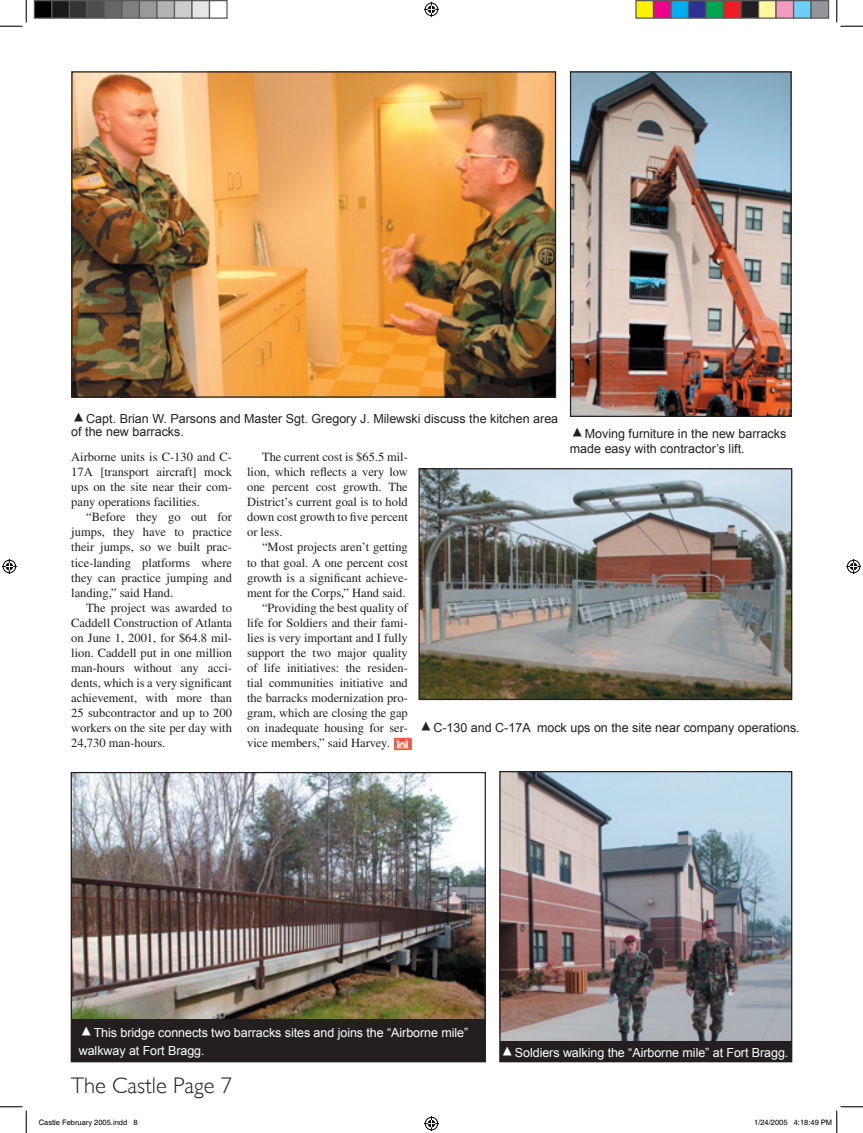
<style>
.page{position:relative;width:863px;height:1133px;background:#fff}
.page>*{position:absolute;margin:0;border:0;box-sizing:border-box;transform-origin:0 0}
.t1{font:300 22.5px "Gill Sans";color:#231f20}
.t2{font:12.5px/15px "Times";color:#231f20;text-align:justify}
.t3{font:12.5px/12.5px "Arial";color:#231f20}
.t4{font:12.5px/17.5px "Arial";letter-spacing:-.005em;color:#fff}
.t5{font:7.5px "Helvetica";color:#000}
</style>
<div class="page">
<img style="left:73px;top:73px;width:481px;height:322px">
<div style="left:71px;top:71px;width:485px;height:326px;border:1px solid #231f20"></div>
<img style="left:572px;top:73px;width:217px;height:342px">
<div style="left:570px;top:71px;width:221px;height:346px;border:1px solid #231f20"></div>
<img style="left:420px;top:470px;width:370px;height:228px">
<div style="left:418px;top:468px;width:374px;height:232px;border:1px solid #231f20"></div>
<img style="left:73px;top:774px;width:411px;height:245px">
<img style="left:501px;top:773px;width:289px;height:268px">
<div style="left:499px;top:771px;width:293px;height:291px;border:1px solid #231f20"></div>
<img style="left:394px;top:737px;width:18px;height:13px">
<div style="left:71px;top:1019px;width:414px;height:42px;background:#231f20"></div>
<div style="left:500px;top:1041px;width:291px;height:20px;background:#231f20"></div>
<svg style="left:0;top:0;width:27px;height:27px"></svg>
<svg style="left:0;top:1106px;width:27px;height:26px"></svg>
<svg style="left:836px;top:0;width:26px;height:27px"></svg>
<svg style="left:424px;top:2px;width:15px;height:15px"></svg>
<svg style="left:424px;top:1116px;width:15px;height:15px"></svg>
<svg style="left:2px;top:559px;width:15px;height:15px"></svg>
<svg style="left:846px;top:559px;width:15px;height:15px"></svg>
<div style="left:34px;top:1px;width:18px;height:17px;background:#000"></div>
<div style="left:34px;top:0;width:18px;height:19px;border:1px solid #595959"></div>
<div style="left:52px;top:1px;width:17px;height:17px;background:#1a1a1a"></div>
<div style="left:51px;top:0;width:19px;height:19px;border:1px solid #595959"></div>
<div style="left:69px;top:1px;width:18px;height:17px;background:#333"></div>
<div style="left:69px;top:0;width:19px;height:19px;border:1px solid #595959"></div>
<div style="left:87px;top:1px;width:17px;height:17px;background:#4d4d4d"></div>
<div style="left:86px;top:0;width:19px;height:19px;border:1px solid #595959"></div>
<div style="left:104px;top:1px;width:18px;height:17px;background:#666"></div>
<div style="left:104px;top:0;width:18px;height:19px;border:1px solid #595959"></div>
<div style="left:122px;top:1px;width:17px;height:17px;background:#808080"></div>
<div style="left:121px;top:0;width:19px;height:19px;border:1px solid #595959"></div>
<div style="left:139px;top:1px;width:18px;height:17px;background:#999"></div>
<div style="left:139px;top:0;width:19px;height:19px;border:1px solid #595959"></div>
<div style="left:157px;top:1px;width:17px;height:17px;background:#b3b3b3"></div>
<div style="left:156px;top:0;width:19px;height:19px;border:1px solid #595959"></div>
<div style="left:174px;top:1px;width:18px;height:17px;background:#ccc"></div>
<div style="left:174px;top:0;width:18px;height:19px;border:1px solid #595959"></div>
<div style="left:192px;top:1px;width:17px;height:17px;background:#e5e5e5"></div>
<div style="left:191px;top:0;width:19px;height:19px;border:1px solid #595959"></div>
<div style="left:209px;top:0;width:19px;height:19px;border:1px solid #595959"></div>
<div style="left:636px;top:1px;width:17px;height:17px;background:#fff101"></div>
<div style="left:635px;top:0;width:19px;height:19px;border:1px solid #595959"></div>
<div style="left:653px;top:1px;width:18px;height:17px;background:#ed028c"></div>
<div style="left:652px;top:0;width:19px;height:19px;border:1px solid #595959"></div>
<div style="left:671px;top:1px;width:17px;height:17px;background:#00aeef"></div>
<div style="left:670px;top:0;width:19px;height:19px;border:1px solid #595959"></div>
<div style="left:688px;top:1px;width:18px;height:17px;background:#2e3092"></div>
<div style="left:688px;top:0;width:18px;height:19px;border:1px solid #595959"></div>
<div style="left:706px;top:1px;width:17px;height:17px;background:#00a54f"></div>
<div style="left:705px;top:0;width:19px;height:19px;border:1px solid #595959"></div>
<div style="left:723px;top:1px;width:18px;height:17px;background:#ee1d23"></div>
<div style="left:722px;top:0;width:19px;height:19px;border:1px solid #595959"></div>
<div style="left:741px;top:1px;width:17px;height:17px;background:#231f20"></div>
<div style="left:740px;top:0;width:19px;height:19px;border:1px solid #595959"></div>
<div style="left:758px;top:1px;width:18px;height:17px;background:#fff79a"></div>
<div style="left:758px;top:0;width:18px;height:19px;border:1px solid #595959"></div>
<div style="left:776px;top:1px;width:17px;height:17px;background:#f499c2"></div>
<div style="left:775px;top:0;width:19px;height:19px;border:1px solid #595959"></div>
<div style="left:793px;top:1px;width:18px;height:17px;background:#6bcff6"></div>
<div style="left:792px;top:0;width:19px;height:19px;border:1px solid #595959"></div>
<div style="left:811px;top:1px;width:17px;height:17px;background:#939598"></div>
<div style="left:810px;top:0;width:19px;height:19px;border:1px solid #595959"></div>
<svg style="left:836px;top:1106px;width:26px;height:26px"></svg>
<p class="t3" style="left:71px;top:412px;width:488px;text-indent:15px">Capt. Brian W. Parsons and Master Sgt. Gregory J. Milewski discuss the kitchen area of the new barracks.</p>
<p class="t3" style="left:570px;top:426px;width:218px;line-height:15px;text-indent:15px">Moving furniture in the new barracks made easy with contractor’s lift.</p>
<p class="t2" style="left:247px;top:449px;width:162px;text-indent:15px">The current cost is $65.5 mil&shy;lion, which reflects a very low one percent cost growth. The District’s current goal is to hold down cost growth to five percent or less.</p>
<p class="t2" style="left:262px;top:539px;width:147px">“Most projects aren’t getting</p>
<p class="t2" style="left:247px;top:554px;width:162px">to that goal. A one percent cost</p>
<p class="t2" style="left:247px;top:569px;width:162px">growth is a significant achieve-</p>
<p class="t2" style="left:247px;top:584px;width:160px">ment for the Corps,” Hand said.</p>
<p class="t2" style="left:262px;top:599px;width:147px">“Providing the best quality of</p>
<p class="t2" style="left:247px;top:614px;width:162px">life for Soldiers and their fami-</p>
<p class="t2" style="left:247px;top:629px;width:162px">lies is very important and I fully</p>
<p class="t2" style="left:247px;top:644px;width:162px">support the two major quality</p>
<p class="t2" style="left:247px;top:659px;width:162px">of life initiatives: the residen-</p>
<p class="t2" style="left:247px;top:674px;width:162px">tial communities initiative and</p>
<p class="t2" style="left:247px;top:689px;width:162px">the barracks modernization pro-</p>
<p class="t2" style="left:247px;top:704px;width:162px">gram, which are closing the gap</p>
<p class="t2" style="left:247px;top:719px;width:162px">on inadequate housing for ser-</p>
<p class="t2" style="left:247px;top:734px;width:144px">vice members,” said Harvey.</p>
<p class="t2" style="left:71px;top:449px;width:162px">Airborne units is C-130 and C-17A [transport aircraft] mock ups on the site near their com&shy;pany operations facilities.</p>
<p class="t2" style="left:71px;top:509px;width:162px;text-indent:15px">“Before they go out for jumps, they have to practice their jumps, so we built prac&shy;tice-landing platforms where they can practice jumping and landing,” said Hand.</p>
<p class="t2" style="left:71px;top:599px;width:162px;text-indent:15px">The project was awarded to Caddell Construction of Atlanta on June 1, 2001, for $64.8 mil&shy;lion. Caddell put in one million man-hours without any acci&shy;dents, which is a very significant achievement, with more than 25 subcontractor and up to 200 workers on the site per day with 24,730 man-hours.</p>
<p class="t3" style="left:433px;top:721px;width:368px">C-130 and C-17A mock ups on the site near company operations.</p>
<p class="t4" style="left:79px;top:1024px;width:391px;text-indent:15px">This bridge connects two barracks sites and joins the “Airborne mile” walkway at Fort Bragg.</p>
<h1 class="t1" style="left:71px;top:1072px;width:162px">The Castle Page 7</h1>
<p class="t4" style="left:515px;top:1044px;width:275px">Soldiers walking the “Airborne mile” at Fort Bragg.</p>
<p class="t5" style="left:39px;top:1118px;width:100px">Castle February 2005.indd 8</p>
<p class="t5" style="left:754px;top:1118px;width:79px">1/24/2005 4:18:49 PM</p>
</div>
